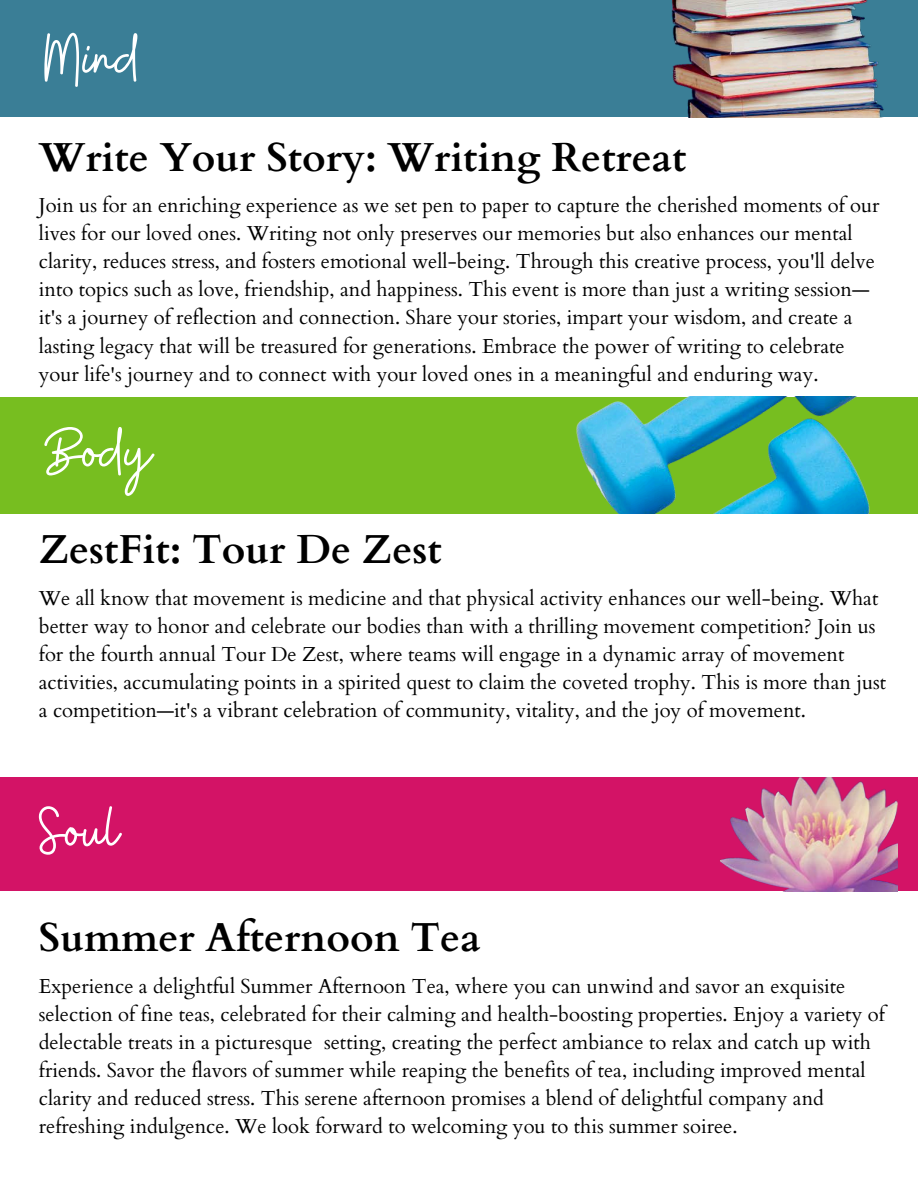
<style>
.page{position:relative;width:918px;height:1188px;background:#fff}
.page>*{position:absolute;margin:0;border:0;box-sizing:border-box;transform-origin:0 0}
.t1{font:67.5px "Buffalo";color:#fff}
.t2{font:700 40.5px "Cardo";color:#000}
.t3{font:20.25px/28.2px "Cardo";color:#000}
</style>
<div class="page">
<img style="left:0;top:0;width:918px;height:117px">
<img style="left:0;top:397px;width:918px;height:117px">
<div style="left:0;top:778px;width:918px;height:113px;background:#d31366"></div>
<img style="left:720px;top:778px;width:178px;height:113px">
<p class="t1" style="left:44px;top:14px;width:97px">Mind</p>
<h2 class="t2" style="left:39px;top:131px;width:649px">Write Your Story: Writing Retreat</h2>
<p class="t3" style="left:39px;top:192px;width:842px">Join us for an enriching experience as we set pen to paper to capture the cherished moments of our lives for our loved ones. Writing not only preserves our memories but also enhances our mental clarity, reduces stress, and fosters emotional well-being. Through this creative process, you'll delve into topics such as love, friendship, and happiness. This event is more than just a writing session— it's a journey of reflection and connection. Share your stories, impart your wisdom, and create a lasting legacy that will be treasured for generations. Embrace the power of writing to celebrate your life's journey and to connect with your loved ones in a meaningful and enduring way.</p>
<p class="t1" style="left:44px;top:408px;width:108px">Body</p>
<h1 class="t2" style="left:39px;top:523px;width:404px">ZestFit: Tour De Zest</h1>
<p class="t3" style="left:39px;top:584px;width:849px">We all know that movement is medicine and that physical activity enhances our well-being. What better way to honor and celebrate our bodies than with a thrilling movement competition? Join us for the fourth annual Tour De Zest, where teams will engage in a dynamic array of movement activities, accumulating points in a spirited quest to claim the coveted trophy. This is more than just a competition—it's a vibrant celebration of community, vitality, and the joy of movement.</p>
<h1 class="t1" style="left:39px;top:787px;width:81px">Soul</h1>
<p class="t2" style="left:39px;top:911px;width:443px">Summer Afternoon Tea</p>
<h2 class="t3" style="left:39px;top:972px;width:848px">Experience a delightful Summer Afternoon Tea, where you can unwind and savor an exquisite selection of fine teas, celebrated for their calming and health-boosting properties. Enjoy a variety of delectable treats in a picturesque setting, creating the perfect ambiance to relax and catch up with friends. Savor the flavors of summer while reaping the benefits of tea, including improved mental clarity and reduced stress. This serene afternoon promises a blend of delightful company and refreshing indulgence. We look forward to welcoming you to this summer soiree.</h2>
</div>
